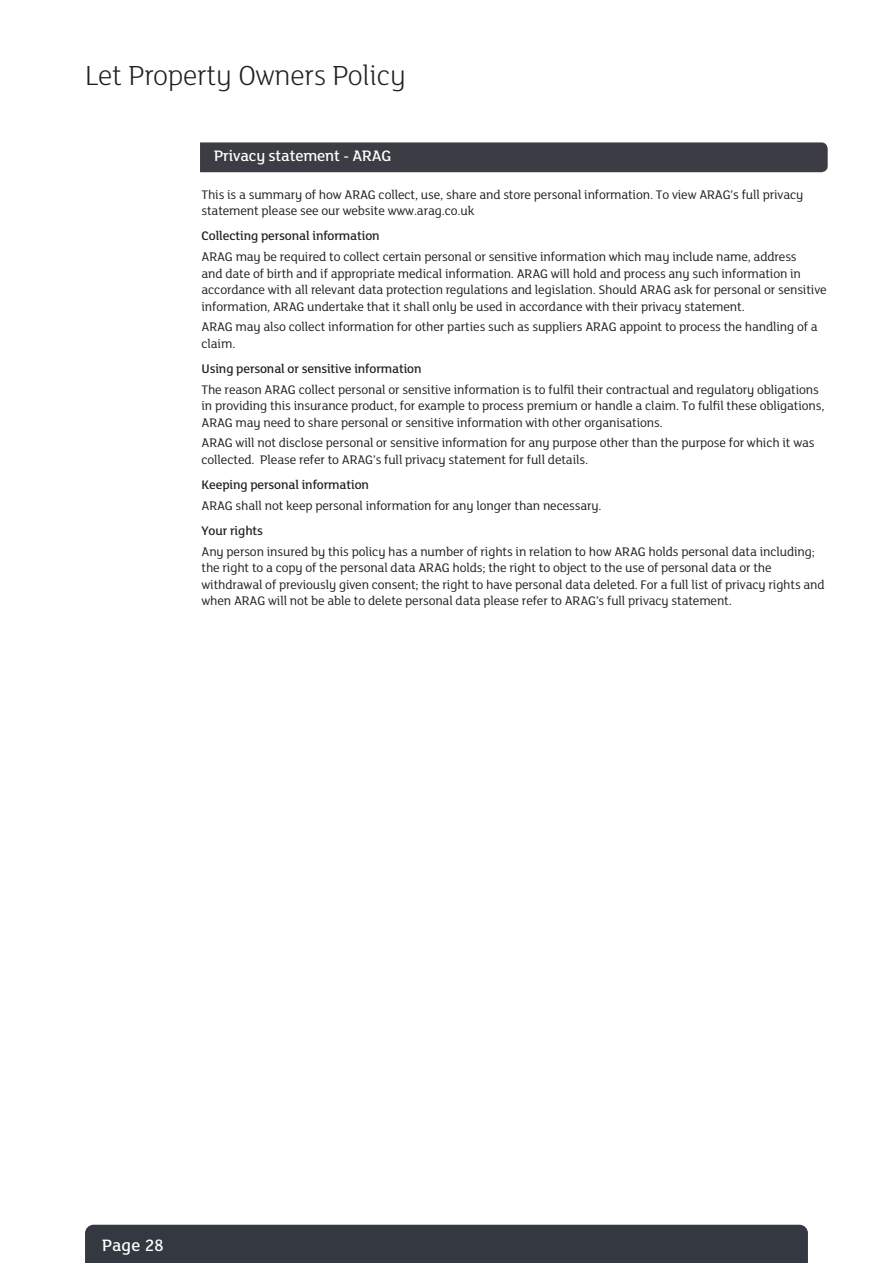
<style>
.page{position:relative;width:893px;height:1263px;background:#fff}
.page>*{position:absolute;margin:0;border:0;box-sizing:border-box;transform-origin:0 0}
.t1{font:300 30px "FS Lola";letter-spacing:-.01em;color:#231f20}
.t2{font:500 18px "FS Lola";letter-spacing:.01em;color:#fff}
.t3{font:500 16.5px "FS Lola";letter-spacing:-.01em;color:#fff}
.t4{font:13.5px/16.5px "FS Lola";letter-spacing:-.01em;color:#231f20}
.t5{font:500 13.5px "FS Lola";letter-spacing:-.01em;color:#231f20}
</style>
<div class="page">
<div style="left:85px;top:1225px;width:723px;height:38px;background:#343840"></div>
<div style="left:200px;top:142px;width:628px;height:30px;background:#3b3c44"></div>
<h1 class="t1" style="left:85px;top:55px;width:322px">Let Property Owners Policy</h1>
<p class="t3" style="left:214px;top:145px;width:179px">Privacy statement - ARAG</p>
<p class="t4" style="left:202px;top:186px;width:603px">This is a summary of how ARAG collect, use, share and store personal information. To view ARAG’s full privacy statement please see our website www.arag.co.uk</p>
<p class="t5" style="left:202px;top:227px;width:180px">Collecting personal information</p>
<p class="t4" style="left:202px;top:248px;width:627px">ARAG may be required to collect certain personal or sensitive information which may include name, address<br>and date of birth and if appropriate medical information. ARAG will hold and process any such information in accordance with all relevant data protection regulations and legislation. Should ARAG ask for personal or sensitive information, ARAG undertake that it shall only be used in accordance with their privacy statement.</p>
<p class="t4" style="left:202px;top:318px;width:618px">ARAG may also collect information for other parties such as suppliers ARAG appoint to process the handling of a claim.</p>
<p class="t5" style="left:202px;top:360px;width:222px">Using personal or sensitive information</p>
<p class="t4" style="left:202px;top:380px;width:624px">The reason ARAG collect personal or sensitive information is to fulfil their contractual and regulatory obligations in providing this insurance product, for example to process premium or handle a claim. To fulfil these obligations,<br>ARAG may need to share personal or sensitive information with other organisations.</p>
<p class="t4" style="left:202px;top:434px;width:614px">ARAG will not disclose personal or sensitive information for any purpose other than the purpose for which it was collected. Please refer to ARAG’s full privacy statement for full details.</p>
<p class="t5" style="left:202px;top:476px;width:169px">Keeping personal information</p>
<p class="t4" style="left:202px;top:496px;width:402px">ARAG shall not keep personal information for any longer than necessary.</p>
<p class="t5" style="left:202px;top:522px;width:63px">Your rights</p>
<p class="t4" style="left:202px;top:542px;width:625px">Any person insured by this policy has a number of rights in relation to how ARAG holds personal data including; the right to a copy of the personal data ARAG holds; the right to object to the use of personal data or the withdrawal of previously given consent; the right to have personal data deleted. For a full list of privacy rights and when ARAG will not be able to delete personal data please refer to ARAG’s full privacy statement.</p>
<h2 class="t2" style="left:102px;top:1233px;width:63px">Page 28</h2>
</div>
